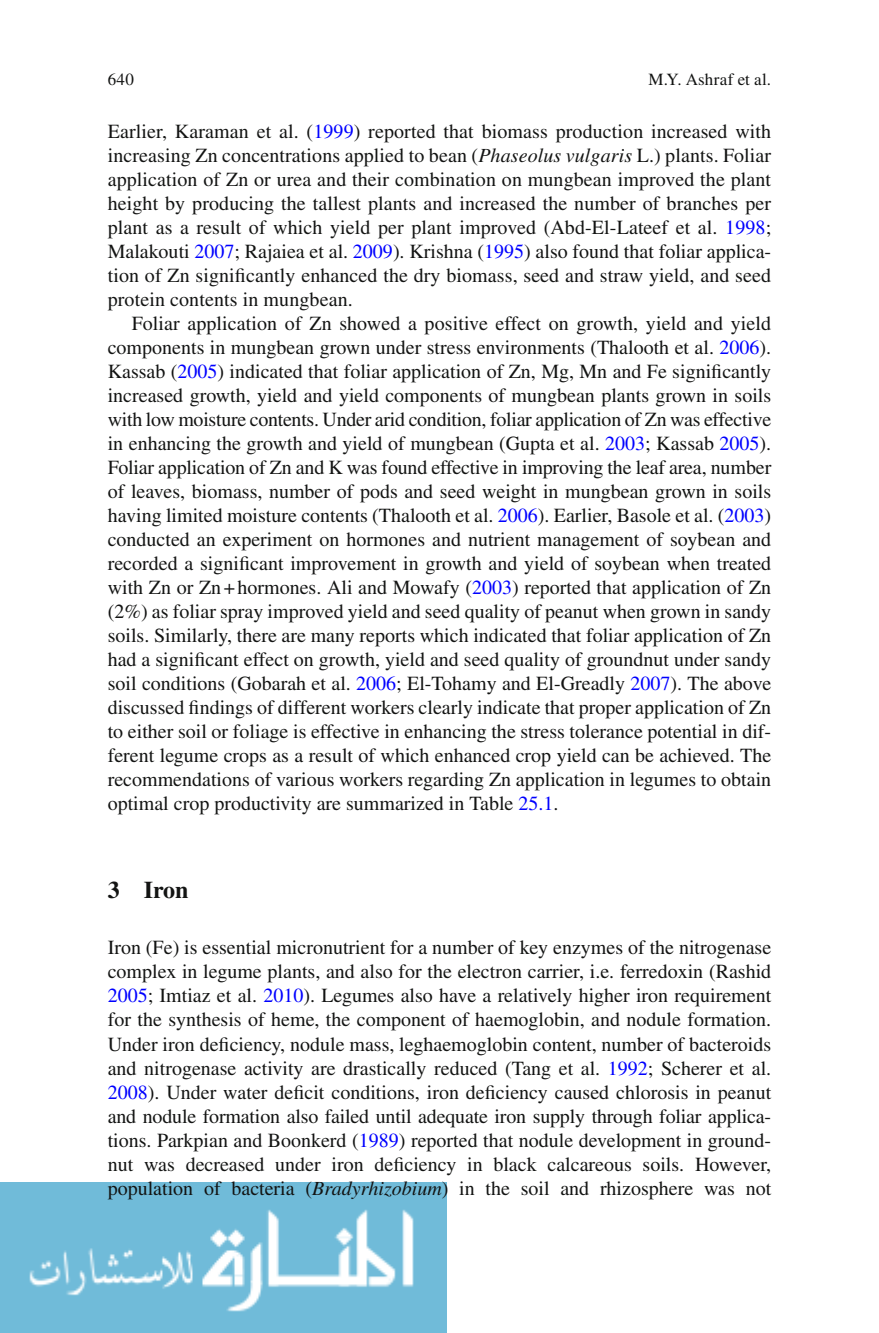
<style>
.page{position:relative;width:879px;height:1333px;background:#fff}
.page>*{position:absolute;margin:0;border:0;box-sizing:border-box;transform-origin:0 0}
.t1{font:700 24px "Times";color:#131413}
.t2{font:20px/24px "Times";color:#131413;text-align:justify}
.t3{font:17px "Times";letter-spacing:.02em;color:#131413}
.s1{color:#00f}
.s2{font-style:italic}
</style>
<div class="page">
<img style="left:0;top:1182px;width:446px;height:150px">
<p class="t3" style="left:108px;top:73px;width:28px">640</p>
<p class="t3" style="left:648px;top:73px;width:124px">M.Y. Ashraf et al.</p>
<p class="t2" style="left:108px;top:121px;width:665px">Earlier, Karaman et al. ( <span class="s1">1999</span> ) reported that biomass production increased with increasing Zn concentrations applied to bean ( <span class="s2">Phaseolus vulgaris</span> L.) plants. Foliar application of Zn or urea and their combination on mungbean improved the plant height by producing the tallest plants and increased the number of branches per plant as a result of which yield per plant improved (Abd-El-Lateef et al. <span class="s1">1998</span> ; Malakouti <span class="s1">2007</span> ; Rajaiea et al. <span class="s1">2009</span> ) . Krishna ( <span class="s1">1995</span> ) also found that foliar applica&shy;tion of Zn signi fi cantly enhanced the dry biomass, seed and straw yield, and seed protein contents in mungbean.</p>
<p class="t2" style="left:108px;top:313px;width:665px;text-indent:24px">Foliar application of Zn showed a positive effect on growth, yield and yield components in mungbean grown under stress environments (Thalooth et al. <span class="s1">2006</span> ) .<br>Kassab ( <span class="s1">2005</span> ) indicated that foliar application of Zn, Mg, Mn and Fe signi fi cantly increased growth, yield and yield components of mungbean plants grown in soils with low moisture contents. Under arid condition, foliar application of Zn was effective in enhancing the growth and yield of mungbean (Gupta et al. <span class="s1">2003</span> ; Kassab <span class="s1">2005</span> ) .<br>Foliar application of Zn and K was found effective in improving the leaf area, number of leaves, biomass, number of pods and seed weight in mungbean grown in soils having limited moisture contents (Thalooth et al. <span class="s1">2006</span> ) . Earlier, Basole et al. ( <span class="s1">2003</span> ) conducted an experiment on hormones and nutrient management of soybean and recorded a signi fi cant improvement in growth and yield of soybean when treated with Zn or Zn + hormones. Ali and Mowafy ( <span class="s1">2003</span> ) reported that application of Zn (2%) as foliar spray improved yield and seed quality of peanut when grown in sandy soils. Similarly, there are many reports which indicated that foliar application of Zn had a signi fi cant effect on growth, yield and seed quality of groundnut under sandy soil conditions (Gobarah et al. <span class="s1">2006</span> ; El-Tohamy and El-Greadly <span class="s1">2007</span> ) . The above discussed fi ndings of different workers clearly indicate that proper application of Zn to either soil or foliage is effective in enhancing the stress tolerance potential in dif&shy;ferent legume crops as a result of which enhanced crop yield can be achieved. The recommendations of various workers regarding Zn application in legumes to obtain optimal crop productivity are summarized in Table <span class="s1">25.1</span> .</p>
<p class="t1" style="left:108px;top:881px;width:82px">3 Iron</p>
<p class="t2" style="left:108px;top:937px;width:665px">Iron (Fe) is essential micronutrient for a number of key enzymes of the nitrogenase complex in legume plants, and also for the electron carrier, i.e. ferredoxin (Rashid <span class="s1">2005</span> ; Imtiaz et al. <span class="s1">2010</span> ) . Legumes also have a relatively higher iron requirement for the synthesis of heme, the component of haemoglobin, and nodule formation.<br>Under iron de fi ciency, nodule mass, leghaemoglobin content, number of bacteroids and nitrogenase activity are drastically reduced (Tang et al. <span class="s1">1992</span> ; Scherer et al.<br><span class="s1">2008</span> ) . Under water de fi cit conditions, iron de fi ciency caused chlorosis in peanut and nodule formation also failed until adequate iron supply through foliar applica&shy;tions. Parkpian and Boonkerd ( <span class="s1">1989</span> ) reported that nodule development in ground&shy;nut was decreased under iron de fi ciency in black calcareous soils. However, population of bacteria ( <span class="s2">Bradyrhizobium</span> ) in the soil and rhizosphere was not</p>
</div>
